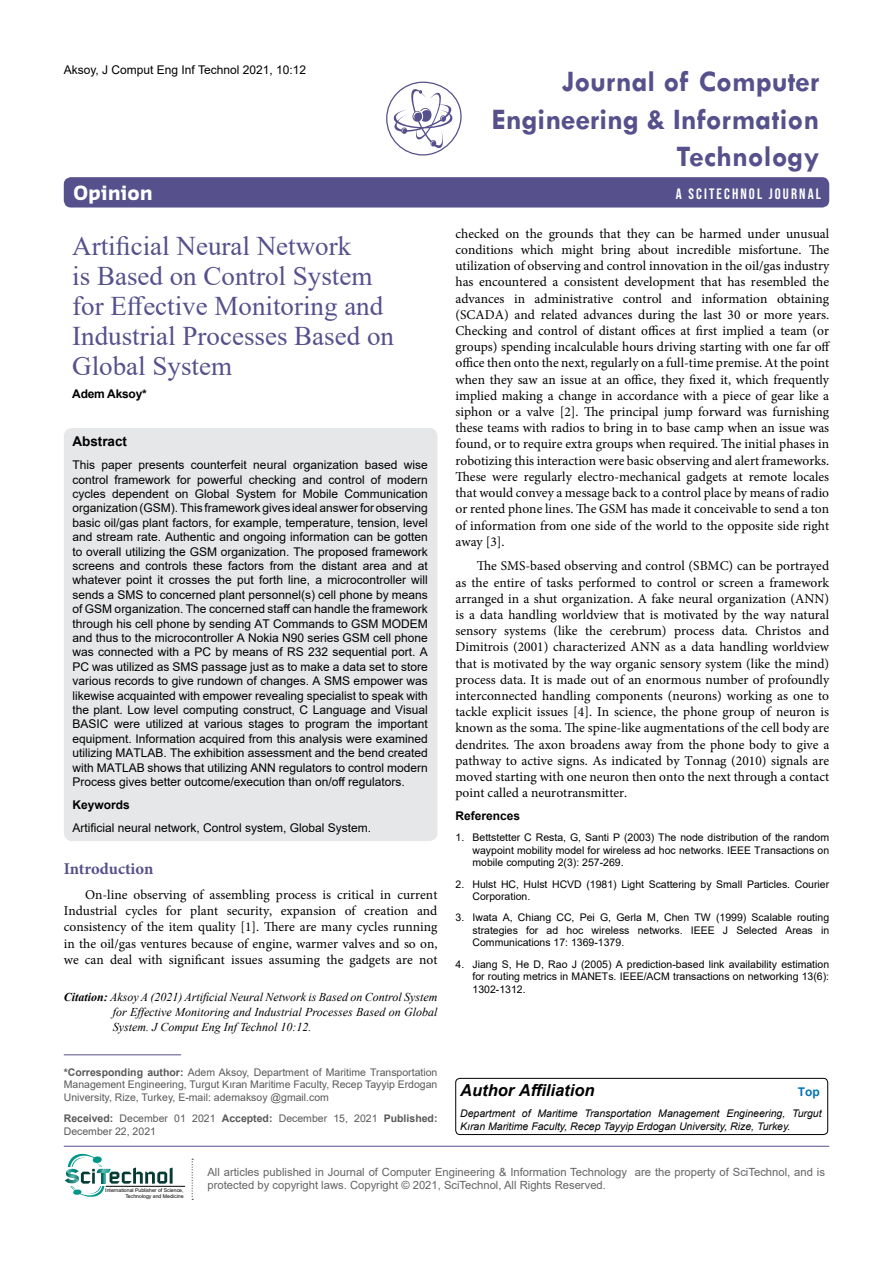
<style>
.page{position:relative;width:893px;height:1263px;background:#fff}
.page>*{position:absolute;margin:0;border:0;box-sizing:border-box;transform-origin:0 0}
.t1{font:700 30px/37.5px "Tw Cen";color:#56508c;text-align:right}
.t2{font:27px/30px "Times New Roman";color:#56508c}
.t3{font:700 19.2px "Sansa";color:#fff}
.t4{font:italic 700 16.5px "Arial";color:#000}
.t5{font:700 16.5px "Minion Pro";letter-spacing:-.005em;color:#56508c}
.t6{font:15px "Bebas Neue";letter-spacing:.14em;color:#fff}
.t7{font:13.5px/16.2px "Minion Pro";color:#000;text-align:justify}
.t8{font:700 13.5px "Arial";color:#000}
.t9{font:12px/14.4px "Arial";color:#000;text-align:justify}
.t10{font:italic 12px/15px "Times New Roman";color:#000;text-align:justify}
.t11{font:700 12px "Arial";color:#000}
.t12{font:700 12px "Arial";letter-spacing:-.02em;color:#000}
.t13{font:700 12px "Arial";color:#0072bc}
.t14{font:11.25px/13.5px "Arial";color:#636466}
.t15{font:10.5px/12.6px "Arial";color:#000;text-align:justify}
.t16{font:10.5px/12.6px "Arial";color:#58595b;text-align:justify}
.t17{font:italic 10.5px/12.6px "Arial";color:#000}
.t18{font:5.1px/6.1px "Arial";color:#000;text-align:right}
.s1{font-weight:700}
</style>
<div class="page">
<div style="left:64px;top:177px;width:765px;height:30px;background:#56508c;border-radius:7px"></div>
<hr style="left:64px;top:1146px;width:765px;height:1px;background:#56508c">
<svg style="left:394px;top:89px;width:59px;height:59px"></svg>
<div style="left:386px;top:82px;width:76px;height:74px;border:1px solid #56508c;border-radius:36px"></div>
<hr style="left:106px;top:1186px;width:79px;height:1px;background:#000">
<svg style="left:192px;top:1158px;width:1px;height:42px"></svg>
<svg style="left:65px;top:1154px;width:108px;height:43px"></svg>
<div style="left:64px;top:428px;width:373px;height:413px;background:#e6e7e8;border-radius:9px"></div>
<hr style="left:64px;top:1054px;width:117px;height:1px;background:#56508c">
<div style="left:455px;top:1078px;width:373px;height:57px;border:1px solid #000;border-radius:4px"></div>
<p class="t9" style="left:64px;top:62px;width:244px">Aksoy, J Comput Eng Inf Technol 2021, 10:12</p>
<h1 class="t1" style="left:491px;top:62px;width:330px">Journal of Computer<br>Engineering &amp; Information<br>Technology</h1>
<h3 class="t3" style="left:74px;top:181px;width:81px">Opinion</h3>
<p class="t6" style="left:676px;top:185px;width:147px">A SCITECHNOL JOURNAL</p>
<h2 class="t2" style="left:72px;top:230px;width:323px">Artificial Neural Network<br>is Based on Control System for Effective Monitoring and<br>Industrial Processes Based on<br>Global System</h2>
<p class="t12" style="left:72px;top:385px;width:76px">Adem Aksoy*</p>
<p class="t8" style="left:72px;top:432px;width:56px">Abstract</p>
<p class="t9" style="left:72px;top:458px;width:357px">This paper presents counterfeit neural organization based wise control framework for powerful checking and control of modern cycles dependent on Global System for Mobile Communication organization (GSM). This framework gives ideal answer for observing basic oil/gas plant factors, for example, temperature, tension, level and stream rate. Authentic and ongoing information can be gotten to overall utilizing the GSM organization. The proposed framework screens and controls these factors from the distant area and at whatever point it crosses the put forth line, a microcontroller will sends a SMS to concerned plant personnel(s) cell phone by means of GSM organization. The concerned staff can handle the framework through his cell phone by sending AT Commands to GSM MODEM and thus to the microcontroller A Nokia N90 series GSM cell phone was connected with a PC by means of RS 232 sequential port. A PC was utilized as SMS passage just as to make a data set to store various records to give rundown of changes. A SMS empower was likewise acquainted with empower revealing specialist to speak with the plant. Low level computing construct, C Language and Visual BASIC were utilized at various stages to program the important equipment. Information acquired from this analysis were examined utilizing MATLAB. The exhibition assessment and the bend created with MATLAB shows that utilizing ANN regulators to control modern Process gives better outcome/execution than on/off regulators.</p>
<p class="t11" style="left:72px;top:796px;width:59px">Keywords</p>
<p class="t9" style="left:72px;top:820px;width:300px">Artificial neural network, Control system, Global System.</p>
<p class="t5" style="left:64px;top:857px;width:91px">Introduction</p>
<p class="t7" style="left:64px;top:887px;width:375px;text-indent:21px">On-line observing of assembling process is critical in current Industrial cycles for plant security, expansion of creation and consistency of the item quality [1]. There are many cycles running in the oil/gas ventures because of engine, warmer valves and so on, we can deal with significant issues assuming the gadgets are not</p>
<p class="t10" style="left:113px;top:989px;width:326px;text-indent:-49px"><span class="s1">Citation:</span> Aksoy A (2021) Artificial Neural Network is Based on Control System for Effective Monitoring and Industrial Processes Based on Global System. J Comput Eng Inf Technol 10:12.</p>
<p class="t16" style="left:64px;top:1066px;width:375px"><span class="s1">*Corresponding author:</span> Adem Aksoy, Department of Maritime Transportation Management Engineering, Turgut Kıran Maritime Faculty, Recep Tayyip Erdogan University, Rize, Turkey, E-mail: ademaksoy @gmail.com</p>
<p class="t16" style="left:64px;top:1112px;width:375px"><span class="s1">Received:</span> December 01 2021 <span class="s1">Accepted:</span> December 15, 2021 <span class="s1">Published:<br></span>December 22, 2021</p>
<p class="t7" style="left:455px;top:225px;width:376px">checked on the grounds that they can be harmed under unusual conditions which might bring about incredible misfortune. The utilization of observing and control innovation in the oil/gas industry has encountered a consistent development that has resembled the advances in administrative control and information obtaining (SCADA) and related advances during the last 30 or more years.<br>Checking and control of distant offices at first implied a team (or groups) spending incalculable hours driving starting with one far off office then onto the next, regularly on a full-time premise. At the point when they saw an issue at an office, they fixed it, which frequently implied making a change in accordance with a piece of gear like a siphon or a valve [2]. The principal jump forward was furnishing these teams with radios to bring in to base camp when an issue was found, or to require extra groups when required. The initial phases in robotizing this interaction were basic observing and alert frameworks.<br>These were regularly electro-mechanical gadgets at remote locales that would convey a message back to a control place by means of radio or rented phone lines. The GSM has made it conceivable to send a ton of information from one side of the world to the opposite side right away [3].</p>
<p class="t7" style="left:455px;top:558px;width:375px;text-indent:21px">The SMS-based observing and control (SBMC) can be portrayed as the entire of tasks performed to control or screen a framework arranged in a shut organization. A fake neural organization (ANN) is a data handling worldview that is motivated by the way natural sensory systems (like the cerebrum) process data. Christos and Dimitrois (2001) characterized ANN as a data handling worldview that is motivated by the way organic sensory system (like the mind) process data. It is made out of an enormous number of profoundly interconnected handling components (neurons) working as one to tackle explicit issues [4]. In science, the phone group of neuron is known as the soma. The spine-like augmentations of the cell body are dendrites. The axon broadens away from the phone body to give a pathway to active signs. As indicated by Tonnag (2010) signals are moved starting with one neuron then onto the next through a contact point called a neurotransmitter.</p>
<p class="t11" style="left:455px;top:807px;width:66px">References</p>
<p class="t15" style="left:472px;top:831px;width:358px;text-indent:-17px">1. Bettstetter C Resta, G, Santi P (2003) The node distribution of the random waypoint mobility model for wireless ad hoc networks. IEEE Transactions on mobile computing 2(3): 257-269.</p>
<p class="t15" style="left:472px;top:877px;width:358px;text-indent:-17px">2. Hulst HC, Hulst HCVD (1981) Light Scattering by Small Particles. Courier<br>Corporation.</p>
<p class="t15" style="left:472px;top:911px;width:358px;text-indent:-17px">3. Iwata A, Chiang CC, Pei G, Gerla M, Chen TW (1999) Scalable routing strategies for ad hoc wireless networks. IEEE J Selected Areas in Communications 17: 1369-1379.</p>
<p class="t15" style="left:472px;top:957px;width:358px;text-indent:-17px">4. Jiang S, He D, Rao J (2005) A prediction-based link availability estimation for routing metrics in MANETs. IEEE/ACM transactions on networking 13(6):<br>1302-1312.</p>
<p class="t4" style="left:460px;top:1079px;width:136px">Author Affiliation</p>
<p class="t13" style="left:798px;top:1084px;width:23px">Top</p>
<p class="t17" style="left:460px;top:1107px;width:363px">Department of Maritime Transportation Management Engineering, Turgut<br>Kıran Maritime Faculty, Recep Tayyip Erdogan University, Rize, Turkey.</p>
<p class="t18" style="left:105px;top:1187px;width:80px">International Publisher of Science,<br>Technology and Medicine</p>
<p class="t14" style="left:207px;top:1165px;width:619px">All articles published in Journal of Computer Engineering &amp; Information Technology are the property of SciTechnol, and is protected by copyright laws. Copyright © 2021, SciTechnol, All Rights Reserved.</p>
</div>
